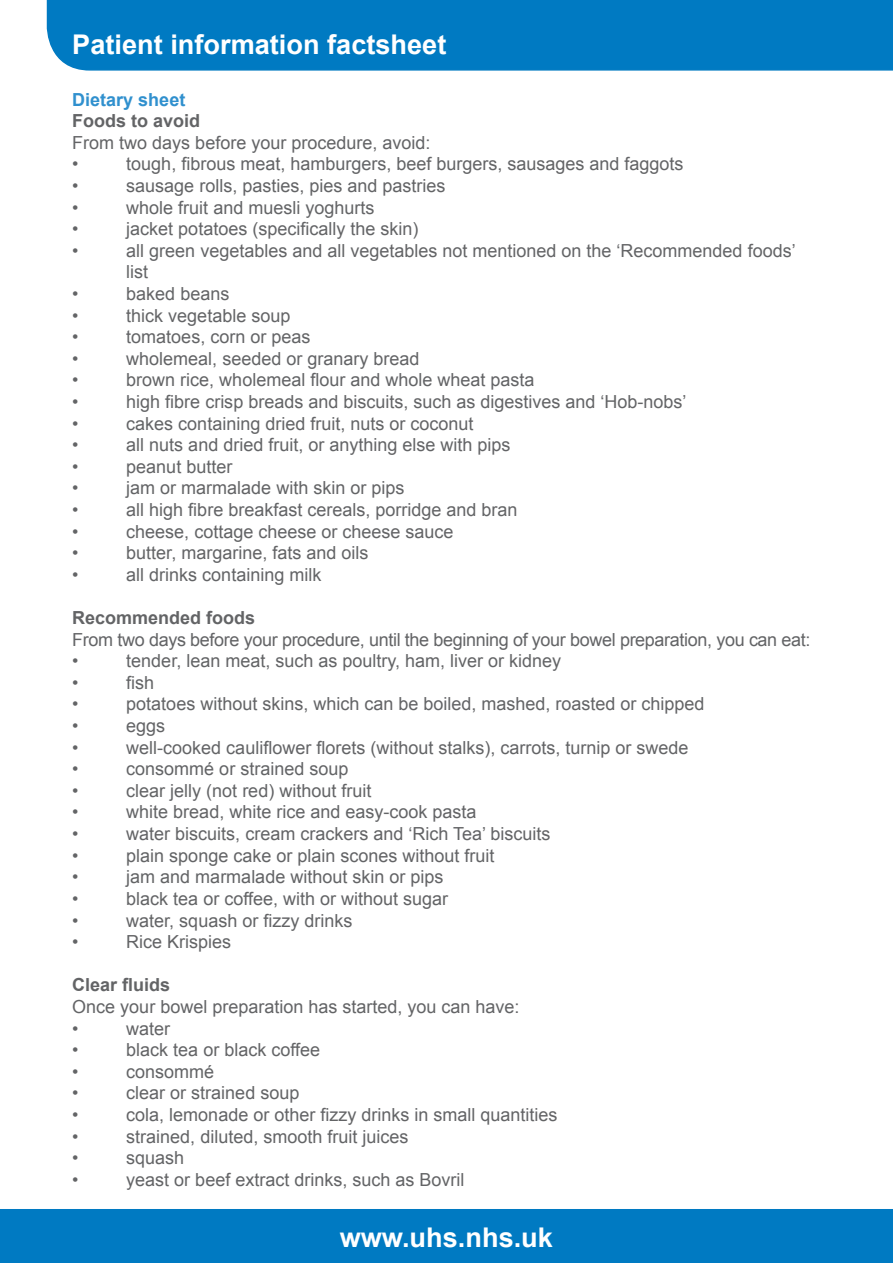
<style>
.page{position:relative;width:893px;height:1263px;background:#fff}
.page>*{position:absolute;margin:0;border:0;box-sizing:border-box;transform-origin:0 0}
.t1{font:700 27.15px "Arial";color:#fff}
.t2{font:18px/21.6px "Arial";color:#636466}
.t3{font:18px/21.6px "Arial";letter-spacing:-.02em;color:#636466}
.t4{font:700 18px "Arial";color:#636466}
.t5{font:700 18px "Arial";color:#3090ce}
</style>
<div class="page">
<div style="left:0;top:1209px;width:893px;height:54px;background:#007ac2"></div>
<div style="left:46px;top:0;width:847px;height:71px;background:#007ac2"></div>
<h1 class="t1" style="left:72px;top:26px;width:376px">Patient information factsheet</h1>
<p class="t5" style="left:72px;top:87px;width:115px">Dietary sheet</p>
<p class="t4" style="left:72px;top:109px;width:130px">Foods to avoid</p>
<p class="t2" style="left:72px;top:132px;width:360px">From two days before your procedure, avoid: •</p>
<p class="t2" style="left:126px;top:153px;width:559px">tough, fibrous meat, hamburgers, beef burgers, sausages and faggots</p>
<p class="t2" style="left:72px;top:175px;width:8px">•</p>
<p class="t2" style="left:126px;top:175px;width:321px">sausage rolls, pasties, pies and pastries</p>
<p class="t2" style="left:72px;top:197px;width:8px">•</p>
<p class="t2" style="left:126px;top:197px;width:250px">whole fruit and muesli yoghurts</p>
<p class="t2" style="left:72px;top:218px;width:8px">•</p>
<p class="t2" style="left:126px;top:218px;width:294px">jacket potatoes (specifically the skin)</p>
<p class="t2" style="left:72px;top:240px;width:8px">•</p>
<p class="t2" style="left:126px;top:240px;width:671px">all green vegetables and all vegetables not mentioned on the ‘Recommended foods’ list</p>
<p class="t2" style="left:72px;top:283px;width:8px">•</p>
<p class="t2" style="left:126px;top:283px;width:105px">baked beans</p>
<p class="t2" style="left:72px;top:305px;width:8px">•</p>
<p class="t2" style="left:126px;top:305px;width:166px">thick vegetable soup</p>
<p class="t2" style="left:72px;top:326px;width:8px">•</p>
<p class="t2" style="left:126px;top:326px;width:186px">tomatoes, corn or peas</p>
<p class="t2" style="left:72px;top:348px;width:8px">•</p>
<p class="t2" style="left:126px;top:348px;width:295px">wholemeal, seeded or granary bread</p>
<p class="t2" style="left:72px;top:369px;width:8px">•</p>
<p class="t2" style="left:126px;top:369px;width:410px">brown rice, wholemeal flour and whole wheat pasta</p>
<p class="t2" style="left:72px;top:391px;width:8px">•</p>
<p class="t2" style="left:126px;top:391px;width:562px">high fibre crisp breads and biscuits, such as digestives and ‘Hob-nobs’</p>
<p class="t2" style="left:72px;top:413px;width:8px">•</p>
<p class="t2" style="left:126px;top:413px;width:349px">cakes containing dried fruit, nuts or coconut</p>
<p class="t2" style="left:72px;top:434px;width:8px">•</p>
<p class="t2" style="left:126px;top:434px;width:386px">all nuts and dried fruit, or anything else with pips</p>
<p class="t2" style="left:72px;top:456px;width:8px">•</p>
<p class="t2" style="left:126px;top:456px;width:108px">peanut butter</p>
<p class="t2" style="left:72px;top:477px;width:8px">•</p>
<p class="t2" style="left:126px;top:477px;width:280px">jam or marmalade with skin or pips</p>
<p class="t2" style="left:72px;top:499px;width:8px">•</p>
<p class="t2" style="left:126px;top:499px;width:393px">all high fibre breakfast cereals, porridge and bran</p>
<p class="t2" style="left:72px;top:521px;width:8px">•</p>
<p class="t2" style="left:126px;top:521px;width:329px">cheese, cottage cheese or cheese sauce</p>
<p class="t2" style="left:72px;top:542px;width:8px">•</p>
<p class="t2" style="left:126px;top:542px;width:244px">butter, margarine, fats and oils</p>
<p class="t2" style="left:72px;top:564px;width:8px">•</p>
<p class="t2" style="left:126px;top:564px;width:197px">all drinks containing milk</p>
<p class="t4" style="left:72px;top:606px;width:185px">Recommended foods</p>
<p class="t3" style="left:72px;top:629px;width:740px">From two days before your procedure, until the beginning of your bowel preparation, you can eat: •</p>
<p class="t2" style="left:126px;top:650px;width:436px">tender, lean meat, such as poultry, ham, liver or kidney</p>
<p class="t2" style="left:72px;top:672px;width:8px">•</p>
<p class="t2" style="left:126px;top:672px;width:30px">fish</p>
<p class="t2" style="left:72px;top:693px;width:8px">•</p>
<p class="t2" style="left:126px;top:693px;width:580px">potatoes without skins, which can be boiled, mashed, roasted or chipped</p>
<p class="t2" style="left:72px;top:715px;width:8px">•</p>
<p class="t2" style="left:126px;top:715px;width:41px">eggs</p>
<p class="t2" style="left:72px;top:737px;width:8px">•</p>
<p class="t2" style="left:126px;top:737px;width:564px">well-cooked cauliflower florets (without stalks), carrots, turnip or swede</p>
<p class="t2" style="left:72px;top:758px;width:8px">•</p>
<p class="t2" style="left:126px;top:758px;width:224px">consommé or strained soup</p>
<p class="t2" style="left:72px;top:780px;width:8px">•</p>
<p class="t2" style="left:126px;top:780px;width:247px">clear jelly (not red) without fruit</p>
<p class="t2" style="left:72px;top:801px;width:8px">•</p>
<p class="t2" style="left:126px;top:801px;width:352px">white bread, white rice and easy-cook pasta</p>
<p class="t2" style="left:72px;top:823px;width:8px">•</p>
<p class="t2" style="left:126px;top:823px;width:426px">water biscuits, cream crackers and ‘Rich Tea’ biscuits</p>
<p class="t2" style="left:72px;top:845px;width:8px">•</p>
<p class="t2" style="left:126px;top:845px;width:370px">plain sponge cake or plain scones without fruit</p>
<p class="t2" style="left:72px;top:866px;width:8px">•</p>
<p class="t2" style="left:126px;top:866px;width:319px">jam and marmalade without skin or pips</p>
<p class="t2" style="left:72px;top:888px;width:8px">•</p>
<p class="t2" style="left:126px;top:888px;width:323px">black tea or coffee, with or without sugar</p>
<p class="t2" style="left:72px;top:909px;width:8px">•</p>
<p class="t2" style="left:126px;top:909px;width:228px">water, squash or fizzy drinks</p>
<p class="t2" style="left:72px;top:931px;width:8px">•</p>
<p class="t2" style="left:126px;top:931px;width:107px">Rice Krispies</p>
<p class="t4" style="left:72px;top:973px;width:100px">Clear fluids</p>
<p class="t2" style="left:72px;top:996px;width:449px">Once your bowel preparation has started, you can have: •</p>
<p class="t2" style="left:126px;top:1017px;width:46px">water</p>
<p class="t2" style="left:72px;top:1039px;width:8px">•</p>
<p class="t2" style="left:126px;top:1039px;width:195px">black tea or black coffee</p>
<p class="t2" style="left:72px;top:1061px;width:8px">•</p>
<p class="t2" style="left:126px;top:1061px;width:90px">consommé</p>
<p class="t2" style="left:72px;top:1082px;width:8px">•</p>
<p class="t2" style="left:126px;top:1082px;width:175px">clear or strained soup</p>
<p class="t2" style="left:72px;top:1104px;width:8px">•</p>
<p class="t2" style="left:126px;top:1104px;width:433px">cola, lemonade or other fizzy drinks in small quantities</p>
<p class="t2" style="left:72px;top:1125px;width:8px">•</p>
<p class="t2" style="left:126px;top:1125px;width:284px">strained, diluted, smooth fruit juices</p>
<p class="t2" style="left:72px;top:1147px;width:8px">•</p>
<p class="t2" style="left:126px;top:1147px;width:60px">squash</p>
<p class="t2" style="left:72px;top:1169px;width:8px">•</p>
<p class="t2" style="left:126px;top:1169px;width:340px">yeast or beef extract drinks, such as Bovril</p>
<h1 class="t1" style="left:340px;top:1219px;width:215px">www.uhs.nhs.uk</h1>
</div>
